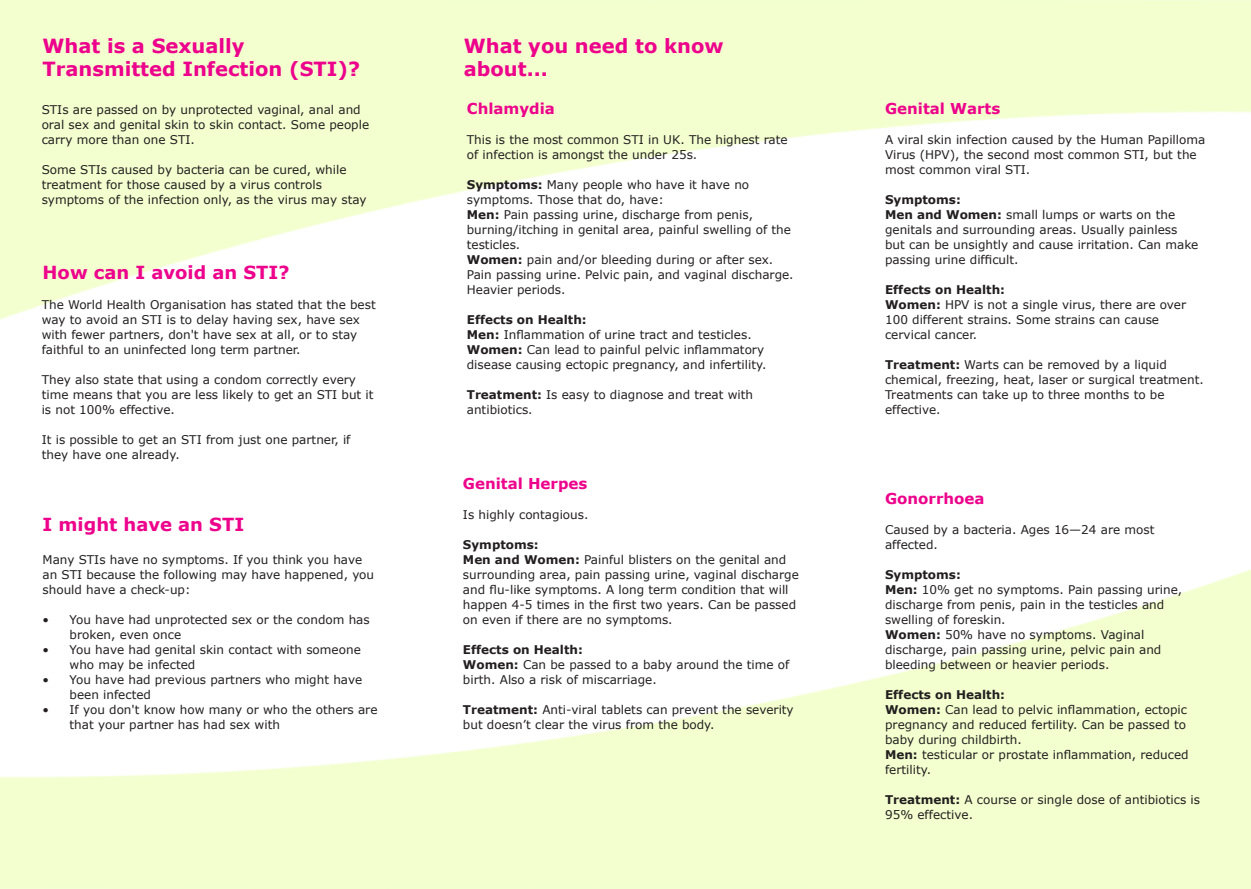
<style>
.page{position:relative;width:1251px;height:889px;background:#fff}
.page>*{position:absolute;margin:0;border:0;box-sizing:border-box;transform-origin:0 0}
.t1{font:700 19.5px/22.5px "Verdana";color:#ec008c}
.t2{font:700 19.5px/22.5px "Verdana";color:#ed028c}
.t3{font:700 18px "Verdana";color:#ed028c}
.t4{font:700 15px "Verdana";color:#ed028c}
.t5{font:12px/15px "Verdana";color:#231f20}
.t6{font:700 12px "Verdana";color:#231f20}
.s1{font-weight:700}
</style>
<div class="page">
<p class="t1" style="left:43px;top:35px;width:319px">What is a Sexually<br>Transmitted Infection (STI)?</p>
<p class="t5" style="left:42px;top:102px;width:329px">STIs are passed on by unprotected vaginal, anal and oral sex and genital skin to skin contact. Some people carry more than one STI.</p>
<p class="t5" style="left:42px;top:162px;width:326px">Some STIs caused by bacteria can be cured, while treatment for those caused by a virus controls symptoms of the infection only, as the virus may stay</p>
<p class="t3" style="left:43px;top:260px;width:248px">How can I avoid an STI?</p>
<p class="t5" style="left:42px;top:297px;width:335px">The World Health Organisation has stated that the best way to avoid an STI is to delay having sex, have sex with fewer partners, don't have sex at all, or to stay faithful to an uninfected long term partner.</p>
<p class="t5" style="left:42px;top:372px;width:333px">They also state that using a condom correctly every time means that you are less likely to get an STI but it is not 100% effective.</p>
<p class="t5" style="left:42px;top:432px;width:310px">It is possible to get an STI from just one partner, if they have one already.</p>
<p class="t3" style="left:43px;top:512px;width:203px">I might have an STI</p>
<p class="t5" style="left:43px;top:552px;width:333px">Many STIs have no symptoms. If you think you have an STI because the following may have happened, you should have a check-up:</p>
<p class="t5" style="left:70px;top:612px;width:302px;text-indent:-27px">• You have had unprotected sex or the condom has broken, even once</p>
<p class="t5" style="left:70px;top:642px;width:293px;text-indent:-27px">• You have had genital skin contact with someone who may be infected</p>
<p class="t5" style="left:70px;top:672px;width:294px;text-indent:-27px">• You have had previous partners who might have been infected</p>
<p class="t5" style="left:70px;top:702px;width:309px;text-indent:-27px">• If you don't know how many or who the others are that your partner has had sex with</p>
<p class="t2" style="left:463px;top:34px;width:261px">What you need to know about...</p>
<p class="t4" style="left:466px;top:98px;width:89px">Chlamydia</p>
<p class="t5" style="left:466px;top:132px;width:322px">This is the most common STI in UK. The highest rate of infection is amongst the under 25s.</p>
<p class="t5" style="left:466px;top:177px;width:284px"><span class="s1">Symptoms:</span> Many people who have it have no symptoms. Those that do, have:</p>
<p class="t5" style="left:466px;top:207px;width:325px"><span class="s1">Men:</span> Pain passing urine, discharge from penis, burning/itching in genital area, painful swelling of the testicles.</p>
<p class="t5" style="left:466px;top:252px;width:328px"><span class="s1">Women:</span> pain and/or bleeding during or after sex.<br>Pain passing urine. Pelvic pain, and vaginal discharge.<br>Heavier periods.</p>
<p class="t6" style="left:466px;top:311px;width:121px">Effects on Health:</p>
<p class="t5" style="left:466px;top:327px;width:286px"><span class="s1">Men:</span> Inflammation of urine tract and testicles.</p>
<p class="t5" style="left:466px;top:342px;width:301px"><span class="s1">Women:</span> Can lead to painful pelvic inflammatory disease causing ectopic pregnancy, and infertility.</p>
<p class="t5" style="left:466px;top:387px;width:288px"><span class="s1">Treatment:</span> Is easy to diagnose and treat with antibiotics.</p>
<p class="t4" style="left:463px;top:473px;width:126px">Genital Herpes</p>
<p class="t5" style="left:463px;top:507px;width:127px">Is highly contagious.</p>
<p class="t6" style="left:463px;top:536px;width:77px">Symptoms:</p>
<p class="t5" style="left:463px;top:552px;width:337px"><span class="s1">Men and Women:</span> Painful blisters on the genital and surrounding area, pain passing urine, vaginal discharge and flu-like symptoms. A long term condition that will happen 4-5 times in the first two years. Can be passed on even if there are no symptoms.</p>
<p class="t6" style="left:463px;top:641px;width:121px">Effects on Health:</p>
<p class="t5" style="left:463px;top:657px;width:328px"><span class="s1">Women:</span> Can be passed to a baby around the time of birth. Also a risk of miscarriage.</p>
<p class="t5" style="left:463px;top:702px;width:332px"><span class="s1">Treatment:</span> Anti-viral tablets can prevent the severity but doesn’t clear the virus from the body.</p>
<p class="t4" style="left:884px;top:98px;width:117px">Genital Warts</p>
<p class="t5" style="left:884px;top:132px;width:322px">A viral skin infection caused by the Human Papilloma<br>Virus (HPV), the second most common STI, but the most common viral STI.</p>
<p class="t6" style="left:884px;top:191px;width:77px">Symptoms:</p>
<p class="t5" style="left:884px;top:207px;width:315px"><span class="s1">Men and Women:</span> small lumps or warts on the genitals and surrounding areas. Usually painless but can be unsightly and cause irritation. Can make passing urine difficult.</p>
<p class="t6" style="left:884px;top:281px;width:121px">Effects on Health:</p>
<p class="t5" style="left:884px;top:297px;width:302px"><span class="s1">Women:</span> HPV is not a single virus, there are over<br>100 different strains. Some strains can cause cervical cancer.</p>
<p class="t5" style="left:884px;top:357px;width:320px"><span class="s1">Treatment:</span> Warts can be removed by a liquid chemical, freezing, heat, laser or surgical treatment.</p>
<p class="t5" style="left:884px;top:387px;width:281px">Treatments can take up to three months to be effective.</p>
<p class="t4" style="left:884px;top:488px;width:101px">Gonorrhoea</p>
<p class="t5" style="left:884px;top:522px;width:271px">Caused by a bacteria. Ages 16—24 are most affected.</p>
<p class="t6" style="left:884px;top:566px;width:77px">Symptoms:</p>
<p class="t5" style="left:884px;top:582px;width:299px"><span class="s1">Men:</span> 10% get no symptoms. Pain passing urine, discharge from penis, pain in the testicles and swelling of foreskin.</p>
<p class="t5" style="left:884px;top:627px;width:278px"><span class="s1">Women:</span> 50% have no symptoms. Vaginal discharge, pain passing urine, pelvic pain and bleeding between or heavier periods.</p>
<p class="t6" style="left:884px;top:686px;width:121px">Effects on Health:</p>
<p class="t5" style="left:884px;top:702px;width:303px;text-align:justify"><span class="s1">Women:</span> Can lead to pelvic inflammation, ectopic pregnancy and reduced fertility. Can be passed to baby during childbirth.</p>
<p class="t5" style="left:884px;top:747px;width:305px"><span class="s1">Men:</span> testicular or prostate inflammation, reduced fertility.</p>
<p class="t5" style="left:884px;top:792px;width:316px"><span class="s1">Treatment:</span> A course or single dose of antibiotics is<br>95% effective.</p>
</div>
